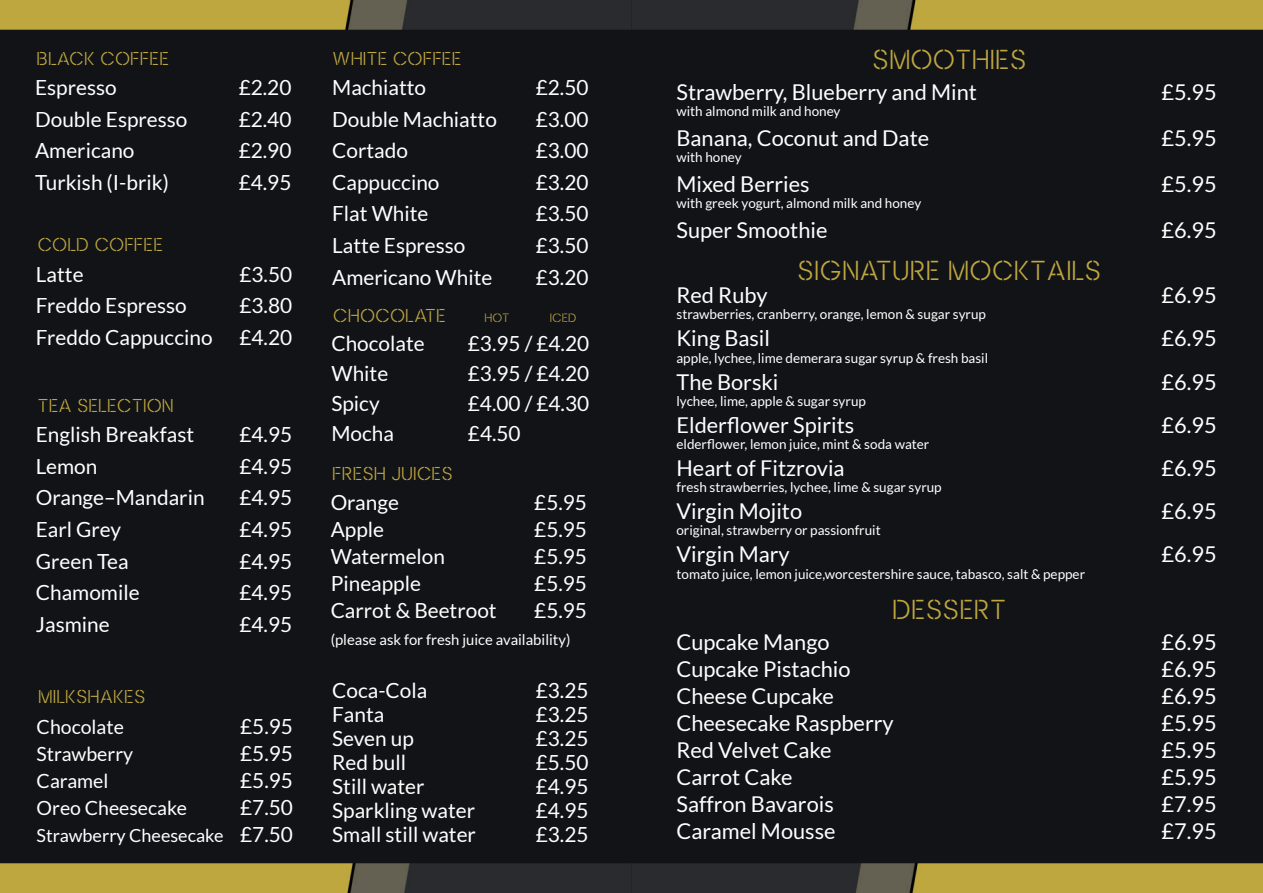
<style>
.page{position:relative;width:1263px;height:893px;background:#111317}
.page>*{position:absolute;margin:0;border:0;box-sizing:border-box;transform-origin:0 0}
.t1{font:33px "Sukima";color:#bfa73f}
.t2{font:22.35px "Sukima";color:#bfa73f}
.t3{font:21.75px "Lato";color:#fff}
.t4{font:20.85px "Lato";color:#fff}
.t5{font:19.5px "Lato";color:#fff}
.t6{font:18px "Lato";color:#fff}
.t7{font:14.85px "Lato";color:#fff}
.t8{font:14.55px "Sukima";color:#bfa73f}
.t9{font:13.5px "Lato";color:#fff}
.s1{font-size:20.85px}
</style>
<div class="page">
<img style="left:0;top:0;width:1263px;height:30px">
<img style="left:0;top:863px;width:1263px;height:30px">
<p class="t2" style="left:37px;top:46px;width:134px">BLACK COFFEE</p>
<p class="t2" style="left:332px;top:46px;width:131px">WHITE COFFEE</p>
<p class="t4" style="left:35px;top:76px;width:83px">Espresso</p>
<p class="t4" style="left:239px;top:76px;width:54px">£2.20</p>
<p class="t4" style="left:35px;top:108px;width:154px">Double Espresso</p>
<p class="t4" style="left:239px;top:108px;width:54px">£2.40</p>
<p class="t4" style="left:35px;top:139px;width:101px">Americano</p>
<p class="t4" style="left:239px;top:139px;width:54px">£2.90</p>
<p class="t4" style="left:35px;top:171px;width:135px">Turkish (I-brik)</p>
<p class="t4" style="left:239px;top:171px;width:54px">£4.95</p>
<p class="t2" style="left:37px;top:233px;width:127px">COLD COFFEE</p>
<p class="t4" style="left:36px;top:263px;width:49px">Latte</p>
<p class="t4" style="left:239px;top:263px;width:54px">£3.50</p>
<p class="t4" style="left:36px;top:294px;width:152px">Freddo Espresso</p>
<p class="t4" style="left:239px;top:294px;width:54px">£3.80</p>
<p class="t4" style="left:36px;top:326px;width:178px">Freddo Cappuccino</p>
<p class="t4" style="left:239px;top:326px;width:54px">£4.20</p>
<p class="t2" style="left:37px;top:393px;width:138px">TEA SELECTION</p>
<p class="t4" style="left:36px;top:423px;width:160px">English Breakfast</p>
<p class="t4" style="left:239px;top:423px;width:54px">£4.95</p>
<p class="t4" style="left:36px;top:455px;width:63px">Lemon</p>
<p class="t4" style="left:239px;top:455px;width:54px">£4.95</p>
<p class="t4" style="left:36px;top:486px;width:170px">Orange–Mandarin</p>
<p class="t4" style="left:239px;top:486px;width:54px">£4.95</p>
<p class="t4" style="left:36px;top:518px;width:87px">Earl Grey</p>
<p class="t4" style="left:239px;top:518px;width:54px">£4.95</p>
<p class="t4" style="left:36px;top:549px;width:94px">Green Tea</p>
<p class="t4" style="left:239px;top:549px;width:54px">£4.95</p>
<p class="t4" style="left:36px;top:581px;width:105px">Chamomile</p>
<p class="t4" style="left:239px;top:581px;width:54px">£4.95</p>
<p class="t4" style="left:36px;top:612px;width:75px">Jasmine</p>
<p class="t4" style="left:239px;top:612px;width:54px">£4.95</p>
<p class="t2" style="left:38px;top:685px;width:109px">MILKSHAKES</p>
<p class="t5" style="left:37px;top:716px;width:89px">Chocolate</p>
<p class="t4" style="left:240px;top:714px;width:54px">£5.95</p>
<p class="t5" style="left:37px;top:743px;width:98px">Strawberry</p>
<p class="t4" style="left:240px;top:741px;width:54px">£5.95</p>
<p class="t5" style="left:37px;top:770px;width:73px">Caramel</p>
<p class="t4" style="left:240px;top:768px;width:54px">£5.95</p>
<p class="t5" style="left:37px;top:797px;width:152px">Oreo Cheesecake</p>
<p class="t4" style="left:240px;top:795px;width:54px">£7.50</p>
<p class="t6" style="left:37px;top:825px;width:258px">Strawberry Cheesecake <span class="s1">£7.50</span></p>
<p class="t4" style="left:332px;top:76px;width:96px">Machiatto</p>
<p class="t4" style="left:536px;top:76px;width:54px">£2.50</p>
<p class="t4" style="left:332px;top:108px;width:166px">Double Machiatto</p>
<p class="t4" style="left:536px;top:108px;width:54px">£3.00</p>
<p class="t4" style="left:332px;top:139px;width:77px">Cortado</p>
<p class="t4" style="left:536px;top:139px;width:54px">£3.00</p>
<p class="t4" style="left:332px;top:171px;width:109px">Cappuccino</p>
<p class="t4" style="left:536px;top:171px;width:54px">£3.20</p>
<p class="t4" style="left:332px;top:202px;width:98px">Flat White</p>
<p class="t4" style="left:536px;top:202px;width:54px">£3.50</p>
<p class="t4" style="left:332px;top:234px;width:135px">Latte Espresso</p>
<p class="t4" style="left:536px;top:234px;width:54px">£3.50</p>
<p class="t4" style="left:332px;top:265px;width:162px">Americano White</p>
<p class="t4" style="left:536px;top:265px;width:54px">£3.20</p>
<p class="t2" style="left:333px;top:304px;width:114px">CHOCOLATE</p>
<p class="t8" style="left:484px;top:310px;width:27px">HOT</p>
<p class="t8" style="left:550px;top:310px;width:28px">ICED</p>
<p class="t4" style="left:331px;top:332px;width:95px">Chocolate</p>
<p class="t4" style="left:468px;top:332px;width:123px">£3.95 / £4.20</p>
<p class="t4" style="left:331px;top:362px;width:58px">White</p>
<p class="t4" style="left:468px;top:362px;width:123px">£3.95 / £4.20</p>
<p class="t4" style="left:331px;top:392px;width:50px">Spicy</p>
<p class="t4" style="left:468px;top:392px;width:123px">£4.00 / £4.30</p>
<p class="t4" style="left:331px;top:422px;width:64px">Mocha</p>
<p class="t4" style="left:468px;top:422px;width:54px">£4.50</p>
<p class="t2" style="left:332px;top:461px;width:122px">FRESH JUICES</p>
<p class="t4" style="left:331px;top:491px;width:70px">Orange</p>
<p class="t4" style="left:534px;top:491px;width:54px">£5.95</p>
<p class="t4" style="left:331px;top:518px;width:55px">Apple</p>
<p class="t4" style="left:534px;top:518px;width:54px">£5.95</p>
<p class="t4" style="left:331px;top:545px;width:116px">Watermelon</p>
<p class="t4" style="left:534px;top:545px;width:54px">£5.95</p>
<p class="t4" style="left:331px;top:572px;width:92px">Pineapple</p>
<p class="t4" style="left:534px;top:572px;width:54px">£5.95</p>
<p class="t4" style="left:331px;top:599px;width:168px">Carrot &amp; Beetroot</p>
<p class="t4" style="left:534px;top:599px;width:54px">£5.95</p>
<p class="t7" style="left:331px;top:631px;width:241px">(please ask for fresh juice availability)</p>
<p class="t4" style="left:332px;top:679px;width:97px">Coca-Cola</p>
<p class="t4" style="left:536px;top:679px;width:54px">£3.25</p>
<p class="t4" style="left:332px;top:703px;width:54px">Fanta</p>
<p class="t4" style="left:536px;top:703px;width:54px">£3.25</p>
<p class="t4" style="left:332px;top:727px;width:83px">Seven up</p>
<p class="t4" style="left:536px;top:727px;width:54px">£3.25</p>
<p class="t4" style="left:332px;top:751px;width:75px">Red bull</p>
<p class="t4" style="left:536px;top:751px;width:54px">£5.50</p>
<p class="t4" style="left:332px;top:775px;width:94px">Still water</p>
<p class="t4" style="left:536px;top:775px;width:54px">£4.95</p>
<p class="t4" style="left:332px;top:799px;width:144px">Sparkling water</p>
<p class="t4" style="left:536px;top:799px;width:54px">£4.95</p>
<p class="t4" style="left:332px;top:823px;width:145px">Small still water</p>
<p class="t4" style="left:536px;top:823px;width:54px">£3.25</p>
<h1 class="t1" style="left:872px;top:42px;width:156px">SMOOTHIES</h1>
<p class="t3" style="left:676px;top:80px;width:302px">Strawberry, Blueberry and Mint</p>
<p class="t3" style="left:1161px;top:80px;width:57px">£5.95</p>
<p class="t9" style="left:676px;top:104px;width:165px">with almond milk and honey</p>
<p class="t3" style="left:676px;top:126px;width:254px">Banana, Coconut and Date</p>
<p class="t3" style="left:1161px;top:126px;width:57px">£5.95</p>
<p class="t9" style="left:676px;top:150px;width:67px">with honey</p>
<p class="t3" style="left:676px;top:172px;width:135px">Mixed Berries</p>
<p class="t3" style="left:1161px;top:172px;width:57px">£5.95</p>
<p class="t9" style="left:676px;top:196px;width:246px">with greek yogurt, almond milk and honey</p>
<p class="t3" style="left:676px;top:218px;width:152px">Super Smoothie</p>
<p class="t3" style="left:1161px;top:218px;width:57px">£6.95</p>
<h1 class="t1" style="left:797px;top:253px;width:306px">SIGNATURE MOCKTAILS</h1>
<p class="t3" style="left:676px;top:283px;width:93px">Red Ruby</p>
<p class="t3" style="left:1161px;top:283px;width:57px">£6.95</p>
<p class="t9" style="left:676px;top:307px;width:311px">strawberries, cranberry, orange, lemon &amp; sugar syrup</p>
<p class="t3" style="left:676px;top:326px;width:95px">King Basil</p>
<p class="t3" style="left:1161px;top:326px;width:57px">£6.95</p>
<p class="t9" style="left:676px;top:350px;width:313px">apple, lychee, lime demerara sugar syrup &amp; fresh basil</p>
<p class="t3" style="left:676px;top:369px;width:104px">The Borski</p>
<p class="t3" style="left:1161px;top:369px;width:57px">£6.95</p>
<p class="t9" style="left:676px;top:393px;width:191px">lychee, lime, apple &amp; sugar syrup</p>
<p class="t3" style="left:676px;top:413px;width:179px">Elderflower Spirits</p>
<p class="t3" style="left:1161px;top:413px;width:57px">£6.95</p>
<p class="t9" style="left:676px;top:436px;width:254px">elderflower, lemon juice, mint &amp; soda water</p>
<p class="t3" style="left:676px;top:456px;width:170px">Heart of Fitzrovia</p>
<p class="t3" style="left:1161px;top:456px;width:57px">£6.95</p>
<p class="t9" style="left:676px;top:480px;width:267px">fresh strawberries, lychee, lime &amp; sugar syrup</p>
<p class="t3" style="left:676px;top:499px;width:127px">Virgin Mojito</p>
<p class="t3" style="left:1161px;top:499px;width:57px">£6.95</p>
<p class="t9" style="left:676px;top:523px;width:206px">original, strawberry or passionfruit</p>
<p class="t3" style="left:676px;top:542px;width:115px">Virgin Mary</p>
<p class="t3" style="left:1161px;top:542px;width:57px">£6.95</p>
<p class="t9" style="left:676px;top:566px;width:410px">tomato juice, lemon juice,worcestershire sauce, tabasco, salt &amp; pepper</p>
<h1 class="t1" style="left:892px;top:592px;width:116px">DESSERT</h1>
<p class="t3" style="left:676px;top:630px;width:155px">Cupcake Mango</p>
<p class="t3" style="left:1161px;top:630px;width:57px">£6.95</p>
<p class="t3" style="left:676px;top:657px;width:176px">Cupcake Pistachio</p>
<p class="t3" style="left:1161px;top:657px;width:57px">£6.95</p>
<p class="t3" style="left:676px;top:684px;width:159px">Cheese Cupcake</p>
<p class="t3" style="left:1161px;top:684px;width:57px">£6.95</p>
<p class="t3" style="left:676px;top:711px;width:219px">Cheesecake Raspberry</p>
<p class="t3" style="left:1161px;top:711px;width:57px">£5.95</p>
<p class="t3" style="left:676px;top:738px;width:157px">Red Velvet Cake</p>
<p class="t3" style="left:1161px;top:738px;width:57px">£5.95</p>
<p class="t3" style="left:676px;top:765px;width:118px">Carrot Cake</p>
<p class="t3" style="left:1161px;top:765px;width:57px">£5.95</p>
<p class="t3" style="left:676px;top:792px;width:159px">Saffron Bavarois</p>
<p class="t3" style="left:1161px;top:792px;width:57px">£7.95</p>
<p class="t3" style="left:676px;top:819px;width:161px">Caramel Mousse</p>
<p class="t3" style="left:1161px;top:819px;width:57px">£7.95</p>
</div>
